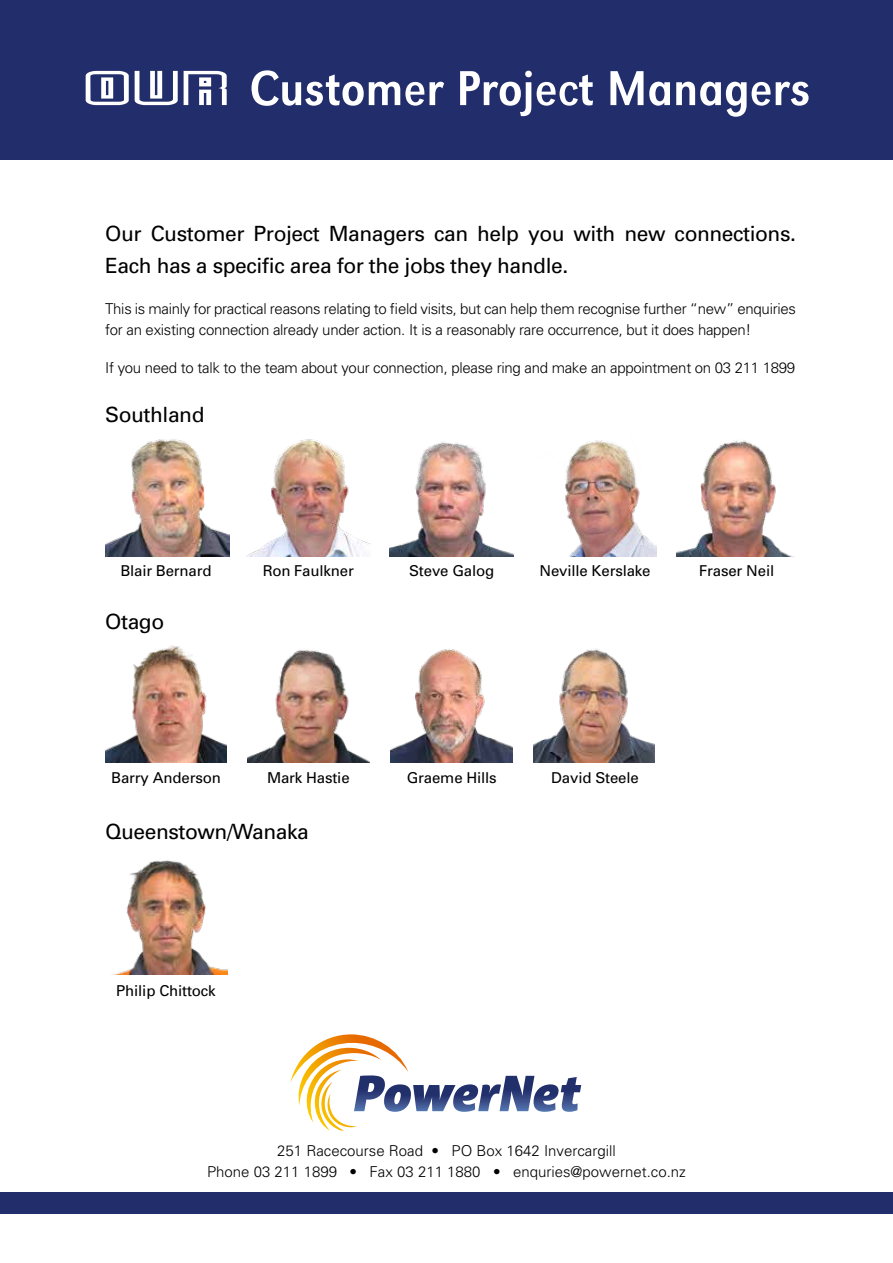
<style>
.page{position:relative;width:893px;height:1263px;background:#fff}
.page>*{position:absolute;margin:0;border:0;box-sizing:border-box;transform-origin:0 0}
.t1{font:51px "URW Grotesk T Reg Ext Nar";color:#fff}
.t2{font:21px/31.5px "Univers";letter-spacing:-.02em;color:#000}
.t3{font:300 15px/21px "Univers";letter-spacing:-.02em;color:#000}
.t4{font:15px "Univers";letter-spacing:-.01em;color:#000}
.t5{font:300 15px/21px "Univers";color:#000;text-align:center}
.s1{font-family:"Deluxe Ducks";font-size:60px}
</style>
<div class="page">
<div style="left:0;top:0;width:893px;height:160px;background:#222e6b"></div>
<div style="left:0;top:1193px;width:893px;height:21px;background:#222e6b"></div>
<svg style="left:290px;top:1034px;width:291px;height:97px"></svg>
<img style="left:105px;top:645px;width:122px;height:118px">
<img style="left:105px;top:439px;width:124px;height:118px">
<img style="left:533px;top:648px;width:122px;height:115px">
<img style="left:677px;top:440px;width:114px;height:116px">
<img style="left:391px;top:649px;width:121px;height:114px">
<img style="left:248px;top:649px;width:121px;height:114px">
<img style="left:565px;top:440px;width:92px;height:116px">
<img style="left:115px;top:860px;width:113px;height:114px">
<img style="left:246px;top:439px;width:124px;height:117px">
<img style="left:390px;top:442px;width:124px;height:114px">
<h1 class="t1" style="left:83px;top:58px;width:729px"><span class="s1">Our</span> Customer Project Managers</h1>
<h2 class="t2" style="left:105px;top:218px;width:692px">Our Customer Project Managers can help you with new connections.<br>Each has a specific area for the jobs they handle.</h2>
<p class="t3" style="left:105px;top:297px;width:692px">This is mainly for practical reasons relating to field visits, but can help them recognise further “new” enquiries for an existing connection already under action. It is a reasonably rare occurrence, but it does happen!</p>
<p class="t3" style="left:105px;top:356px;width:691px">If you need to talk to the team about your connection, please ring and make an appointment on 03 211 1899</p>
<h2 class="t2" style="left:105px;top:398px;width:101px">Southland</h2>
<p class="t4" style="left:120px;top:561px;width:93px">Blair Bernard</p>
<h2 class="t2" style="left:105px;top:605px;width:60px">Otago</h2>
<p class="t4" style="left:263px;top:561px;width:93px">Ron Faulkner</p>
<p class="t4" style="left:409px;top:561px;width:87px">Steve Galog</p>
<p class="t4" style="left:539px;top:561px;width:113px">Neville Kerslake</p>
<p class="t4" style="left:699px;top:561px;width:77px">Fraser Neil</p>
<p class="t4" style="left:111px;top:768px;width:111px">Barry Anderson</p>
<p class="t4" style="left:267px;top:768px;width:84px">Mark Hastie</p>
<h2 class="t2" style="left:105px;top:815px;width:205px">Queenstown/Wanaka</h2>
<p class="t4" style="left:407px;top:768px;width:91px">Graeme Hills</p>
<p class="t4" style="left:551px;top:768px;width:89px">David Steele</p>
<p class="t4" style="left:116px;top:981px;width:101px">Philip Chittock</p>
<p class="t5" style="left:207px;top:1140px;width:480px">251 Racecourse Road • PO Box 1642 Invercargill<br>Phone 03 211 1899 • Fax 03 211 1880 • enquries@powernet.co.nz</p>
</div>
